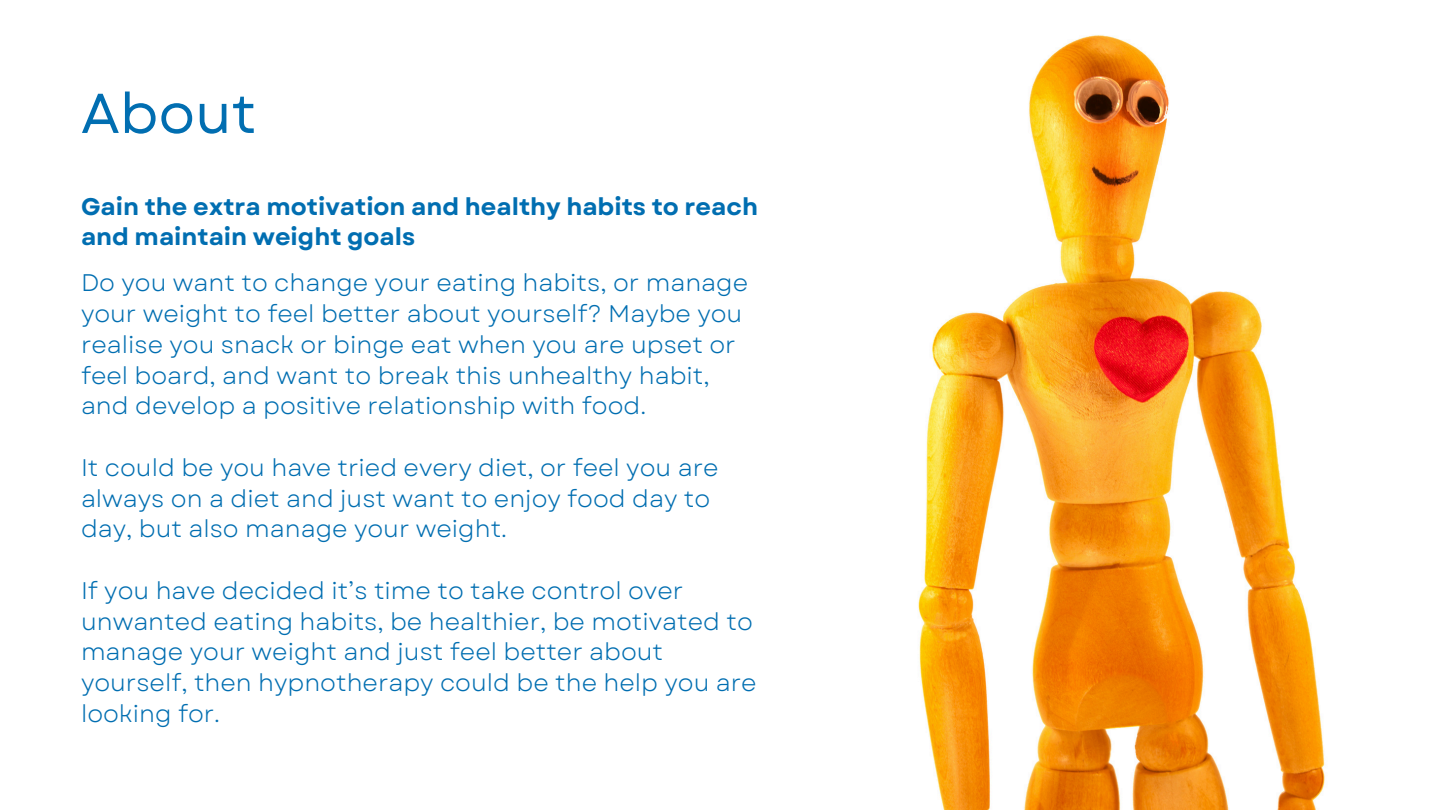
<style>
.page{position:relative;width:1440px;height:810px;background:#fff}
.page>*{position:absolute;margin:0;border:0;box-sizing:border-box;transform-origin:0 0}
.t1{font:56px "Garet";color:#016eb1}
.t2{font:24px/30.8px "Garet";color:#016eb1}
.t3{font:700 24px/30.8px "Garet";color:#016eb1}
</style>
<div class="page">
<img style="left:918px;top:35px;width:407px;height:775px">
<h2 class="t1" style="left:81px;top:73px;width:177px">About</h2>
<p class="t3" style="left:81px;top:191px;width:678px">Gain the extra motivation and healthy habits to reach and maintain weight goals</p>
<p class="t2" style="left:81px;top:268px;width:669px">Do you want to change your eating habits, or manage your weight to feel better about yourself? Maybe you realise you snack or binge eat when you are upset or feel board, and want to break this unhealthy habit, and develop a positive relationship with food.</p>
<p class="t2" style="left:81px;top:452px;width:639px">It could be you have tried every diet, or feel you are always on a diet and just want to enjoy food day to day, but also manage your weight.</p>
<p class="t2" style="left:81px;top:575px;width:677px">If you have decided it’s time to take control over unwanted eating habits, be healthier, be motivated to manage your weight and just feel better about yourself, then hypnotherapy could be the help you are looking for.</p>
</div>
